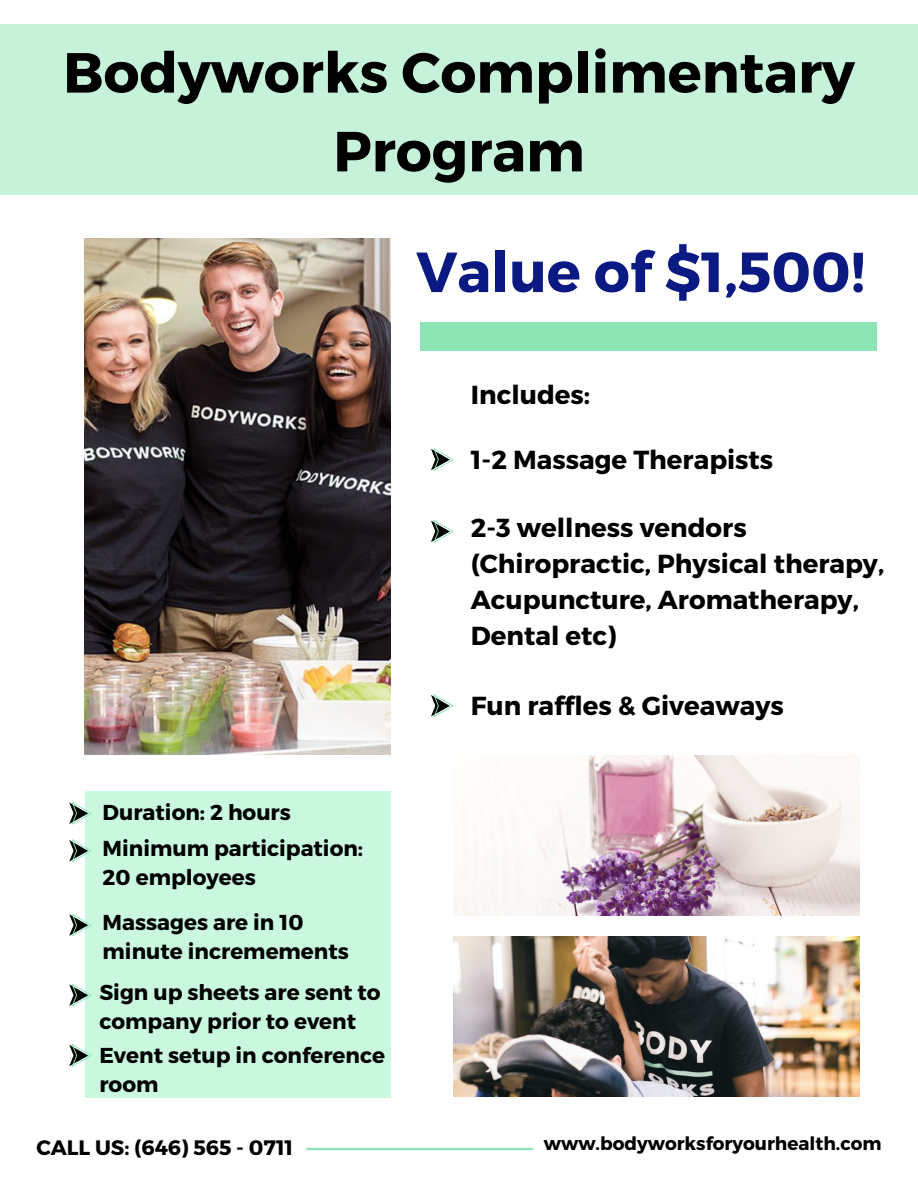
<style>
.page{position:relative;width:918px;height:1188px;background:#fff}
.page>*{position:absolute;margin:0;border:0;box-sizing:border-box;transform-origin:0 0}
.t1{font:700 56.4px/78.8px "Montserrat";color:#000;text-align:center}
.t2{font:700 56.4px "Montserrat";color:#0b1a82}
.t3{font:700 26.1px/36px "Montserrat";color:#000}
.t4{font:700 21.6px/29.2px "Montserrat";color:#000}
.t5{font:700 20.85px "Montserrat";color:#000}
.t6{font:700 18.45px "Montserrat";color:#000}
</style>
<div class="page">
<div style="left:0;top:25px;width:918px;height:170px;background:#c6f2da"></div>
<div style="left:420px;top:322px;width:456px;height:28px;background:#8de5b5"></div>
<img style="left:454px;top:755px;width:406px;height:160px">
<img style="left:454px;top:937px;width:406px;height:160px">
<img style="left:85px;top:239px;width:306px;height:516px">
<hr style="left:306px;top:1148px;width:227px;height:2px;background:#8de5b5">
<svg style="left:431px;top:448px;width:22px;height:23px"></svg>
<svg style="left:431px;top:520px;width:22px;height:23px"></svg>
<div style="left:85px;top:791px;width:306px;height:307px;background:#caf8df"></div>
<svg style="left:431px;top:695px;width:22px;height:22px"></svg>
<svg style="left:69px;top:802px;width:23px;height:23px"></svg>
<svg style="left:69px;top:840px;width:23px;height:22px"></svg>
<svg style="left:69px;top:914px;width:23px;height:22px"></svg>
<svg style="left:69px;top:984px;width:23px;height:22px"></svg>
<svg style="left:69px;top:1044px;width:23px;height:23px"></svg>
<p class="t1" style="left:63px;top:30px;width:793px">Bodyworks Complimentary<br>Program</p>
<p class="t2" style="left:416px;top:235px;width:450px">Value of $1,500!</p>
<p class="t3" style="left:471px;top:375px;width:121px">Includes:</p>
<p class="t3" style="left:471px;top:440px;width:304px">1-2 Massage Therapists</p>
<p class="t3" style="left:471px;top:508px;width:415px">2-3 wellness vendors (Chiropractic, Physical therapy,<br>Acupuncture, Aromatherapy,<br>Dental etc)</p>
<p class="t4" style="left:103px;top:796px;width:190px">Duration: 2 hours</p>
<p class="t4" style="left:103px;top:832px;width:262px">Minimum participation:<br>20 employees</p>
<p class="t4" style="left:103px;top:907px;width:248px">Massages are in 10 minute incremements</p>
<p class="t4" style="left:99px;top:977px;width:283px">Sign up sheets are sent to company prior to event</p>
<p class="t4" style="left:99px;top:1040px;width:287px">Event setup in conference room</p>
<p class="t3" style="left:471px;top:686px;width:314px">Fun raffles &amp; Giveaways</p>
<p class="t5" style="left:36px;top:1134px;width:258px">CALL US: (646) 565 - 0711</p>
<p class="t6" style="left:544px;top:1132px;width:339px">www.bodyworksforyourhealth.com</p>
</div>
